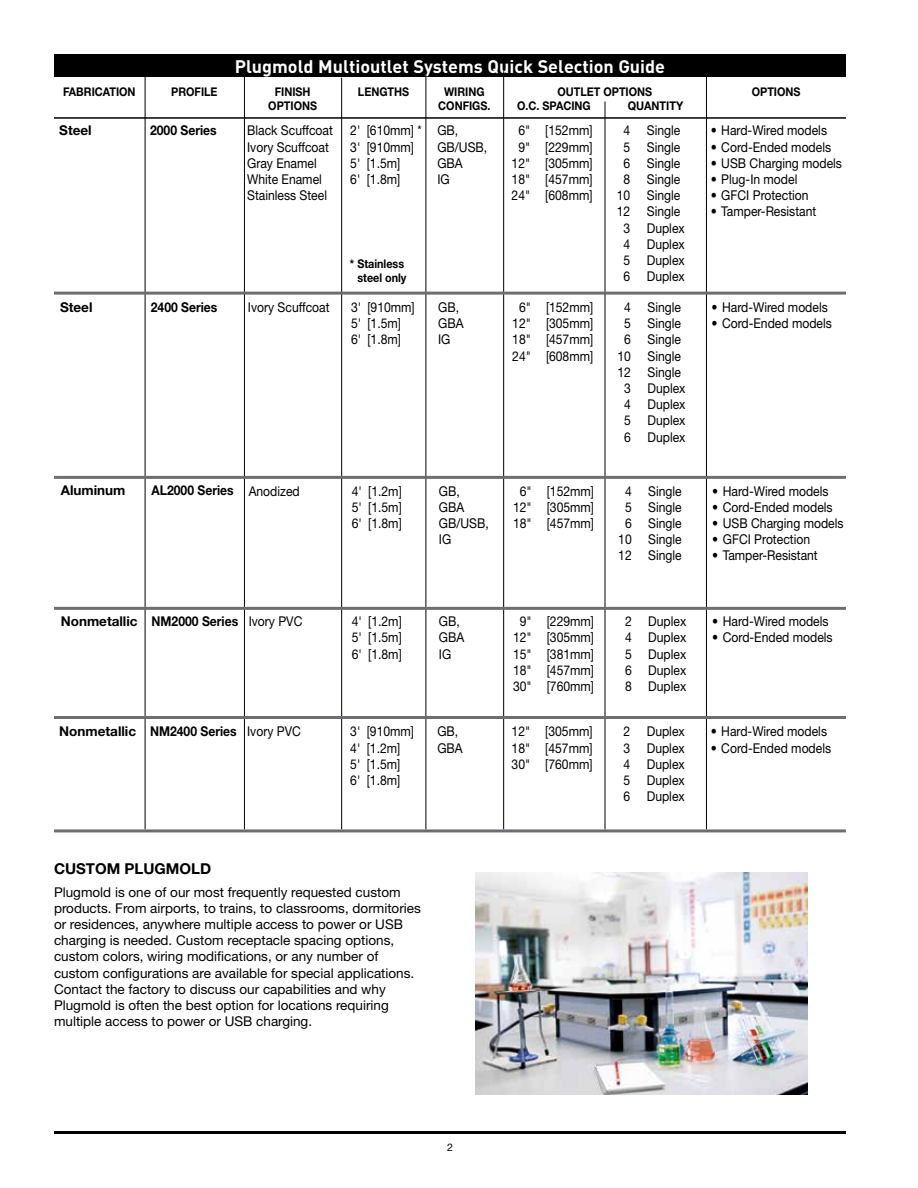
<style>
.page{position:relative;width:918px;height:1188px;background:#fff}
.page>*{position:absolute;margin:0;border:0;box-sizing:border-box;transform-origin:0 0}
.t1{font:700 18px "DIN Pro";color:#fff}
.t2{font:700 15px "Helvetica Neue";color:#000}
.t3{font:13.5px/16.2px "Helvetica Neue";color:#000;scale:.9 1}
.t4{font:13.5px/16.2px "Helvetica Neue";color:#000}
.t5{font:700 13.5px "Helvetica Neue";color:#000}
.t6{font:700 13.5px "Helvetica Neue";color:#000;scale:.9 1}
.t7{font:700 12px/14.4px "Helvetica Neue";color:#000;text-align:center;scale:.9 1}
.t8{font:10.5px "Helvetica Neue";color:#000}
.s1{font-weight:700}
.s2{font-weight:400}
</style>
<div class="page">
<hr style="left:54px;top:1131px;width:792px;height:3px;background:#000">
<div style="left:54px;top:54px;width:792px;height:23px;background:#000"></div>
<hr style="left:341px;top:78px;width:1px;height:751px;background:#000">
<hr style="left:426px;top:73px;width:1px;height:756px;background:#000">
<hr style="left:244px;top:70px;width:1px;height:759px;background:#000">
<hr style="left:145px;top:70px;width:1px;height:759px;background:#000">
<hr style="left:503px;top:71px;width:1px;height:758px;background:#000">
<hr style="left:54px;top:117px;width:792px;height:2px;background:#000">
<hr style="left:706px;top:70px;width:1px;height:759px;background:#000">
<hr style="left:605px;top:102px;width:1px;height:727px;background:#000">
<img style="left:475px;top:873px;width:333px;height:221px">
<hr style="left:54px;top:829px;width:792px;height:3px;background:#6d6e71">
<hr style="left:54px;top:292px;width:792px;height:3px;background:#6d6e71">
<hr style="left:54px;top:476px;width:792px;height:3px;background:#6d6e71">
<hr style="left:54px;top:607px;width:792px;height:3px;background:#6d6e71">
<hr style="left:54px;top:716px;width:792px;height:3px;background:#6d6e71">
<h1 class="t1" style="left:235px;top:54px;width:432px">Plugmold Multioutlet Systems Quick Selection Guide</h1>
<p class="t7" style="left:63px;top:84px;width:82px">FABRICATION</p>
<p class="t7" style="left:171px;top:84px;width:53px">PROFILE</p>
<p class="t7" style="left:268px;top:84px;width:56px">FINISH<br>OPTIONS</p>
<p class="t7" style="left:358px;top:84px;width:58px">LENGTHS</p>
<p class="t7" style="left:438px;top:84px;width:60px">WIRING<br>CONFIGS.</p>
<p class="t7" style="left:517px;top:84px;width:152px;text-align:left;text-indent:40px">OUTLET OPTIONS<br>O.C. SPACING</p>
<p class="t7" style="left:628px;top:98px;width:63px">QUANTITY</p>
<p class="t5" style="left:59px;top:122px;width:34px">Steel</p>
<p class="t6" style="left:150px;top:122px;width:76px">2000 Series</p>
<p class="t3" style="left:247px;top:122px;width:97px">Black Scuffcoat<br>Ivory Scuffcoat<br>Gray Enamel<br>White Enamel<br>Stainless Steel</p>
<p class="t3" style="left:350px;top:122px;width:81px">2' [610mm] *<br>3' [910mm]<br>5' [1.5m]<br>6' [1.8m]</p>
<p class="t3" style="left:437px;top:122px;width:57px">GB,<br>GB/USB,<br>GBA<br>IG</p>
<p class="t3" style="left:512px;top:122px;width:91px;text-align:center">6" [152mm]<br>9" [229mm]<br>12" [305mm]<br>18" [457mm]<br>24" [608mm]</p>
<p class="t3" style="left:617px;top:122px;width:77px;text-align:center">4 Single<br>5 Single<br>6 Single<br>8 Single<br>10 Single<br>12 Single<br>3 Duplex<br>4 Duplex<br>5 Duplex<br>6 Duplex</p>
<p class="t7" style="left:350px;top:256px;width:64px;text-align:right">* Stainless steel only</p>
<p class="t7" style="left:752px;top:84px;width:56px">OPTIONS</p>
<p class="t3" style="left:711px;top:122px;width:131px"><span class="s1">•</span> Hard-Wired models</p>
<p class="t3" style="left:711px;top:138px;width:135px">• Cord-Ended models</p>
<p class="t3" style="left:711px;top:155px;width:147px">• USB Charging models</p>
<p class="t3" style="left:711px;top:171px;width:98px">• Plug-In model</p>
<p class="t3" style="left:711px;top:187px;width:110px">• GFCI Protection</p>
<p class="t3" style="left:711px;top:203px;width:119px">• Tamper-Resistant</p>
<p class="t5" style="left:60px;top:299px;width:34px">Steel</p>
<p class="t6" style="left:151px;top:299px;width:76px">2400 Series</p>
<p class="t3" style="left:248px;top:299px;width:92px">Ivory Scuffcoat</p>
<p class="t3" style="left:351px;top:299px;width:72px">3' [910mm]<br>5' [1.5m]<br>6' [1.8m]</p>
<p class="t3" style="left:438px;top:299px;width:30px">GB,<br>GBA<br>IG</p>
<p class="t3" style="left:512px;top:299px;width:91px;text-align:center">6" [152mm]<br>12" [305mm]<br>18" [457mm]<br>24" [608mm]</p>
<p class="t3" style="left:618px;top:299px;width:77px;text-align:center">4 Single<br>5 Single<br>6 Single<br>10 Single<br>12 Single<br>3 Duplex<br>4 Duplex<br>5 Duplex<br>6 Duplex</p>
<p class="t3" style="left:712px;top:299px;width:131px"><span class="s1">•</span> Hard-Wired models</p>
<p class="t3" style="left:712px;top:315px;width:135px">• Cord-Ended models</p>
<p class="t5" style="left:61px;top:482px;width:66px">Aluminum</p>
<p class="t6" style="left:152px;top:482px;width:166px">AL2000 Series <span class="s2">Anodized</span></p>
<p class="t3" style="left:352px;top:482px;width:57px;text-align:justify">4' [1.2m] 5' [1.5m] 6' [1.8m]</p>
<p class="t3" style="left:439px;top:482px;width:57px">GB,<br>GBA<br>GB/USB,<br>IG</p>
<p class="t3" style="left:513px;top:482px;width:91px;text-align:center">6" [152mm]<br>12" [305mm]<br>18" [457mm]</p>
<p class="t3" style="left:618px;top:482px;width:72px;text-align:center">4 Single<br>5 Single<br>6 Single<br>10 Single<br>12 Single</p>
<p class="t3" style="left:712px;top:482px;width:131px"><span class="s1">•</span> Hard-Wired models</p>
<p class="t3" style="left:712px;top:499px;width:135px">• Cord-Ended models</p>
<p class="t3" style="left:712px;top:515px;width:147px">• USB Charging models</p>
<p class="t3" style="left:712px;top:531px;width:110px">• GFCI Protection</p>
<p class="t3" style="left:712px;top:547px;width:119px">• Tamper-Resistant</p>
<p class="t5" style="left:61px;top:613px;width:243px">Nonmetallic NM2000 Series <span class="s2">Ivory PVC</span></p>
<p class="t3" style="left:352px;top:613px;width:57px;text-align:justify">4' [1.2m] 5' [1.5m] 6' [1.8m]</p>
<p class="t3" style="left:439px;top:613px;width:30px">GB,<br>GBA<br>IG</p>
<p class="t3" style="left:513px;top:613px;width:91px;text-align:center">9" [229mm]<br>12" [305mm]<br>15" [381mm]<br>18" [457mm]<br>30" [760mm]</p>
<p class="t3" style="left:625px;top:613px;width:70px;text-align:justify">2 Duplex 4 Duplex 5 Duplex 6 Duplex 8 Duplex</p>
<p class="t3" style="left:712px;top:613px;width:131px"><span class="s1">•</span> Hard-Wired models</p>
<p class="t3" style="left:712px;top:629px;width:135px">• Cord-Ended models</p>
<p class="t5" style="left:59px;top:723px;width:243px">Nonmetallic NM2400 Series <span class="s2">Ivory PVC</span></p>
<p class="t3" style="left:350px;top:723px;width:72px">3' [910mm]<br>4' [1.2m]<br>5' [1.5m]<br>6' [1.8m]</p>
<p class="t3" style="left:437px;top:723px;width:30px">GB,<br>GBA</p>
<p class="t3" style="left:512px;top:723px;width:91px;text-align:justify">12" [305mm] 18" [457mm] 30" [760mm]</p>
<p class="t3" style="left:624px;top:723px;width:70px;text-align:justify">2 Duplex 3 Duplex 4 Duplex 5 Duplex 6 Duplex</p>
<p class="t3" style="left:711px;top:723px;width:131px"><span class="s1">•</span> Hard-Wired models</p>
<p class="t3" style="left:711px;top:740px;width:135px">• Cord-Ended models</p>
<p class="t2" style="left:54px;top:859px;width:159px">CUSTOM PLUGMOLD</p>
<p class="t4" style="left:54px;top:883px;width:368px">Plugmold is one of our most frequently requested custom products. From airports, to trains, to classrooms, dormitories or residences, anywhere multiple access to power or USB charging is needed. Custom receptacle spacing options, custom colors, wiring modifications, or any number of custom configurations are available for special applications.<br>Contact the factory to discuss our capabilities and why Plugmold is often the best option for locations requiring multiple access to power or USB charging.</p>
<p class="t8" style="left:447px;top:1141px;width:7px">2</p>
</div>
